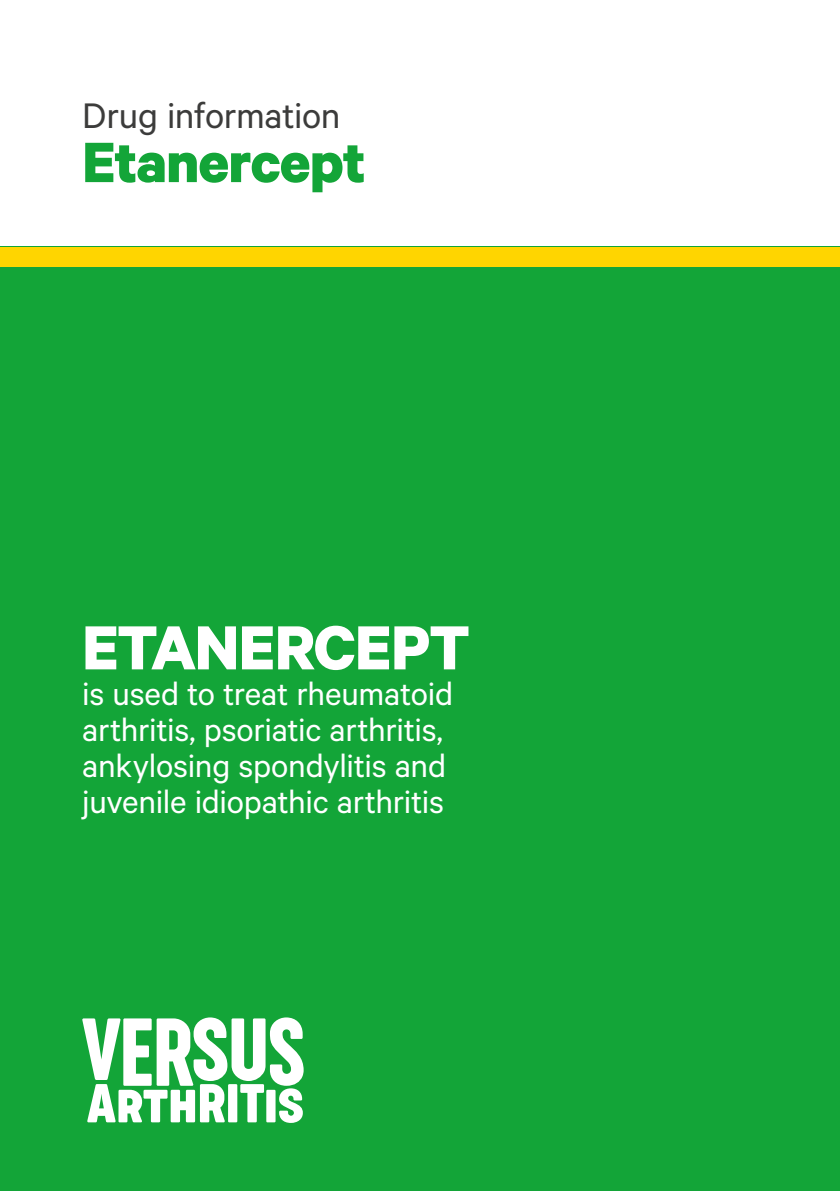
<style>
.page{position:relative;width:840px;height:1191px;background:#fff}
.page>*{position:absolute;margin:0;border:0;box-sizing:border-box;transform-origin:0 0}
.t1{font:700 70px "Calibre";letter-spacing:-.02em;color:#fff}
.t2{font:700 64px "Calibre";letter-spacing:-.015em;color:#13a538}
.t3{font:40px "Calibre";letter-spacing:-.01em;color:#3c3c3b}
.t4{font:36px/36px "Calibre";letter-spacing:-.01em;color:#fff}
</style>
<div class="page">
<div style="left:0;top:247px;width:839px;height:944px;background:#13a538"></div>
<div style="left:0;top:247px;width:839px;height:19px;background:#ffd500"></div>
<svg style="left:82px;top:1017px;width:221px;height:106px"></svg>
<p class="t3" style="left:82px;top:92px;width:259px">Drug information</p>
<h2 class="t2" style="left:82px;top:123px;width:285px">Etanercept</h2>
<h1 class="t1" style="left:82px;top:605px;width:389px">ETANERCEPT</h1>
<p class="t4" style="left:82px;top:675px;width:372px">is used to treat rheumatoid arthritis, psoriatic arthritis, ankylosing spondylitis and juvenile idiopathic arthritis</p>
</div>
